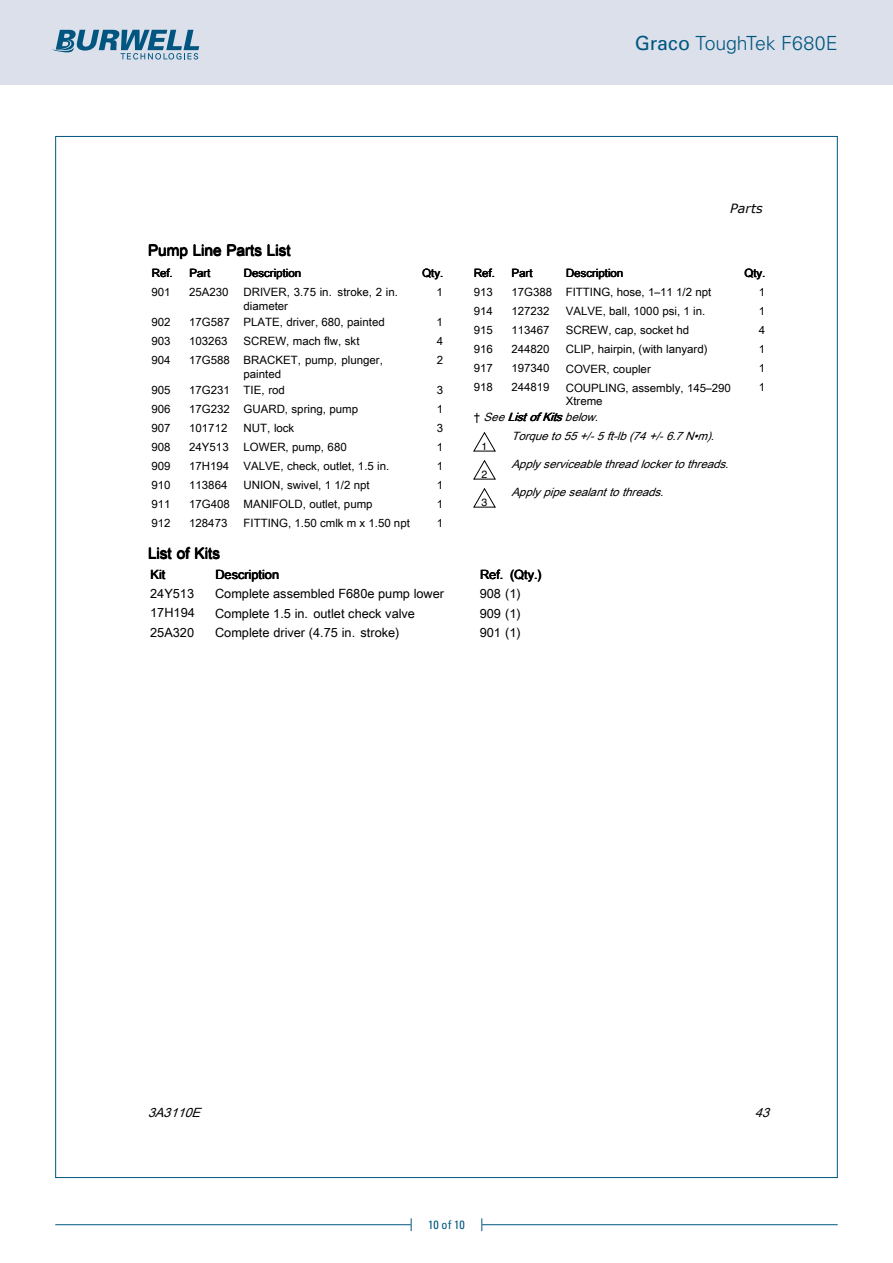
<style>
.page{position:relative;width:893px;height:1263px;background:#fff}
.page>*{position:absolute;margin:0;border:0;box-sizing:border-box;transform-origin:0 0}
.t1{font:300 19.5px "Univers";letter-spacing:-.005em;color:#005680}
.t2{font:15.3px "Arial Unicode MS";color:#000}
.t3{font:12.75px "Arial Unicode MS";color:#000}
.t4{font:italic 12.75px "Arial Unicode MS";color:#000}
.t5{font:italic 12.75px "Verdana";color:#000}
.t6{font:condensed 12px "Univers";color:#005680}
.t7{font:11.4px/13.8px "Arial Unicode MS";color:#000}
.t8{font:italic 11.4px "Arial Unicode MS";color:#000}
.t9{font:10.5px "Helvetica";color:#000}
.s1{font-weight:400}
.s2{font-style:normal}
</style>
<div class="page">
<div style="left:0;top:0;width:893px;height:85px;background:#dce0ea"></div>
<svg style="left:473px;top:432px;width:23px;height:19px"></svg>
<svg style="left:474px;top:460px;width:21px;height:19px"></svg>
<svg style="left:473px;top:488px;width:23px;height:19px"></svg>
<svg style="left:51px;top:30px;width:148px;height:30px"></svg>
<hr style="left:55px;top:1224px;width:356px;height:1px;background:#005680">
<svg style="left:411px;top:1218px;width:1px;height:13px"></svg>
<hr style="left:482px;top:1224px;width:356px;height:1px;background:#005680">
<svg style="left:481px;top:1218px;width:1px;height:13px"></svg>
<h1 class="t1" style="left:635px;top:31px;width:205px"><span class="s1">Graco</span> ToughTek F680E</h1>
<h2 class="t2" style="left:148px;top:239px;width:144px">Pump Line Parts List</h2>
<p class="t7" style="left:151px;top:266px;width:23px">Ref.</p>
<p class="t7" style="left:189px;top:266px;width:23px">Part</p>
<p class="t7" style="left:244px;top:266px;width:59px">Description</p>
<p class="t7" style="left:244px;top:265px;width:59px">Description</p>
<p class="t7" style="left:422px;top:266px;width:23px">Qty.</p>
<p class="t7" style="left:151px;top:285px;width:21px">901</p>
<p class="t7" style="left:189px;top:285px;width:41px">25A230</p>
<p class="t7" style="left:244px;top:285px;width:156px">DRIVER, 3.75 in. stroke, 2 in. diameter</p>
<p class="t7" style="left:437px;top:285px;width:8px">1</p>
<p class="t7" style="left:151px;top:314px;width:21px">902</p>
<p class="t7" style="left:189px;top:314px;width:197px">17G587 PLATE, driver, 680, painted</p>
<p class="t7" style="left:437px;top:314px;width:8px">1</p>
<p class="t7" style="left:152px;top:334px;width:21px">903</p>
<p class="t7" style="left:189px;top:334px;width:40px">103263</p>
<p class="t7" style="left:244px;top:334px;width:117px">SCREW, mach flw, skt</p>
<p class="t7" style="left:437px;top:334px;width:8px">4</p>
<p class="t7" style="left:152px;top:353px;width:21px">904</p>
<p class="t7" style="left:244px;top:353px;width:141px;text-indent:-54px">17G588 BRACKET, pump, plunger, painted</p>
<p class="t7" style="left:437px;top:353px;width:8px">2</p>
<p class="t7" style="left:152px;top:382px;width:21px">905</p>
<p class="t7" style="left:189px;top:382px;width:97px">17G231 TIE, rod</p>
<p class="t7" style="left:437px;top:382px;width:8px">3</p>
<p class="t7" style="left:152px;top:401px;width:21px">906</p>
<p class="t7" style="left:189px;top:402px;width:170px">17G232 GUARD, spring, pump</p>
<p class="t7" style="left:437px;top:401px;width:8px">1</p>
<p class="t7" style="left:152px;top:421px;width:21px">907</p>
<p class="t7" style="left:189px;top:421px;width:40px">101712</p>
<p class="t7" style="left:244px;top:421px;width:52px">NUT, lock</p>
<p class="t7" style="left:437px;top:421px;width:8px">3</p>
<p class="t7" style="left:152px;top:440px;width:21px">908</p>
<p class="t7" style="left:189px;top:440px;width:41px">24Y513</p>
<p class="t7" style="left:244px;top:440px;width:105px">LOWER, pump, 680</p>
<p class="t7" style="left:437px;top:440px;width:8px">1</p>
<p class="t7" style="left:152px;top:459px;width:21px">909</p>
<p class="t7" style="left:189px;top:459px;width:202px">17H194 VALVE, check, outlet, 1.5 in.</p>
<p class="t7" style="left:437px;top:459px;width:8px">1</p>
<p class="t7" style="left:152px;top:478px;width:21px">910</p>
<p class="t7" style="left:189px;top:478px;width:40px">113864</p>
<p class="t7" style="left:244px;top:478px;width:128px">UNION, swivel, 1 1/2 npt</p>
<p class="t7" style="left:437px;top:478px;width:8px">1</p>
<p class="t7" style="left:152px;top:497px;width:21px">911</p>
<p class="t7" style="left:189px;top:497px;width:185px">17G408 MANIFOLD, outlet, pump</p>
<p class="t7" style="left:437px;top:497px;width:8px">1</p>
<p class="t7" style="left:152px;top:516px;width:21px">912</p>
<p class="t7" style="left:189px;top:516px;width:40px">128473</p>
<p class="t7" style="left:244px;top:516px;width:168px">FITTING, 1.50 cmlk m x 1.50 npt</p>
<p class="t7" style="left:437px;top:516px;width:8px">1</p>
<p class="t5" style="left:730px;top:199px;width:34px">Parts</p>
<p class="t7" style="left:566px;top:265px;width:59px">Description</p>
<p class="t7" style="left:744px;top:266px;width:23px">Qty.</p>
<p class="t7" style="left:474px;top:266px;width:23px">Ref.</p>
<p class="t7" style="left:511px;top:266px;width:23px">Part</p>
<p class="t7" style="left:566px;top:266px;width:59px">Description</p>
<p class="t7" style="left:474px;top:285px;width:21px">913</p>
<p class="t7" style="left:511px;top:285px;width:202px">17G388 FITTING, hose, 1–11 1/2 npt</p>
<p class="t7" style="left:759px;top:285px;width:8px">1</p>
<p class="t7" style="left:474px;top:304px;width:21px">914</p>
<p class="t7" style="left:511px;top:304px;width:40px">127232</p>
<p class="t7" style="left:566px;top:304px;width:141px">VALVE, ball, 1000 psi, 1 in.</p>
<p class="t7" style="left:759px;top:304px;width:8px">1</p>
<p class="t7" style="left:474px;top:323px;width:21px">915</p>
<p class="t7" style="left:511px;top:323px;width:40px">113467</p>
<p class="t7" style="left:566px;top:323px;width:125px">SCREW, cap, socket hd</p>
<p class="t7" style="left:759px;top:323px;width:8px">4</p>
<p class="t7" style="left:474px;top:342px;width:21px">916</p>
<p class="t7" style="left:511px;top:342px;width:40px">244820</p>
<p class="t7" style="left:566px;top:342px;width:143px">CLIP, hairpin, (with lanyard)</p>
<p class="t7" style="left:759px;top:342px;width:8px">1</p>
<p class="t7" style="left:474px;top:361px;width:21px">917</p>
<p class="t7" style="left:511px;top:361px;width:40px">197340</p>
<p class="t7" style="left:566px;top:361px;width:87px">COVER, coupler</p>
<p class="t7" style="left:759px;top:361px;width:8px">1</p>
<p class="t7" style="left:474px;top:380px;width:21px">918</p>
<p class="t7" style="left:511px;top:380px;width:40px">244819</p>
<p class="t7" style="left:566px;top:380px;width:167px">COUPLING, assembly, 145–290<br>Xtreme</p>
<p class="t7" style="left:759px;top:380px;width:8px">1</p>
<p class="t8" style="left:474px;top:409px;width:131px"><span class="s2">†</span> See List of Kits below.</p>
<p class="t9" style="left:481px;top:438px;width:7px">1</p>
<p class="t8" style="left:511px;top:428px;width:210px">Torque to 55 +/- 5 ft-lb (74 +/- 6.7 N•m).</p>
<p class="t9" style="left:481px;top:466px;width:7px">2</p>
<p class="t9" style="left:481px;top:494px;width:7px">3</p>
<p class="t8" style="left:511px;top:456px;width:224px">Apply serviceable thread locker to threads.</p>
<p class="t8" style="left:511px;top:484px;width:159px">Apply pipe sealant to threads.</p>
<h2 class="t2" style="left:148px;top:542px;width:73px">List of Kits</h2>
<p class="t3" style="left:150px;top:565px;width:16px">Kit</p>
<p class="t3" style="left:215px;top:565px;width:65px">Description</p>
<p class="t3" style="left:215px;top:565px;width:65px">Description</p>
<p class="t3" style="left:480px;top:566px;width:63px">Ref. (Qty.)</p>
<p class="t3" style="left:150px;top:584px;width:45px">24Y513</p>
<p class="t3" style="left:215px;top:585px;width:231px">Complete assembled F680e pump lower</p>
<p class="t3" style="left:480px;top:585px;width:43px">908 (1)</p>
<p class="t3" style="left:150px;top:604px;width:46px">17H194</p>
<p class="t3" style="left:215px;top:604px;width:201px">Complete 1.5 in. outlet check valve</p>
<p class="t3" style="left:480px;top:604px;width:43px">909 (1)</p>
<p class="t3" style="left:150px;top:623px;width:45px">25A320</p>
<p class="t3" style="left:215px;top:623px;width:186px">Complete driver (4.75 in. stroke)</p>
<p class="t3" style="left:480px;top:623px;width:43px">901 (1)</p>
<p class="t4" style="left:148px;top:1103px;width:60px">3A3110E</p>
<p class="t4" style="left:755px;top:1103px;width:22px">43</p>
<p class="t6" style="left:428px;top:1217px;width:38px">10 of 10</p>
</div>
